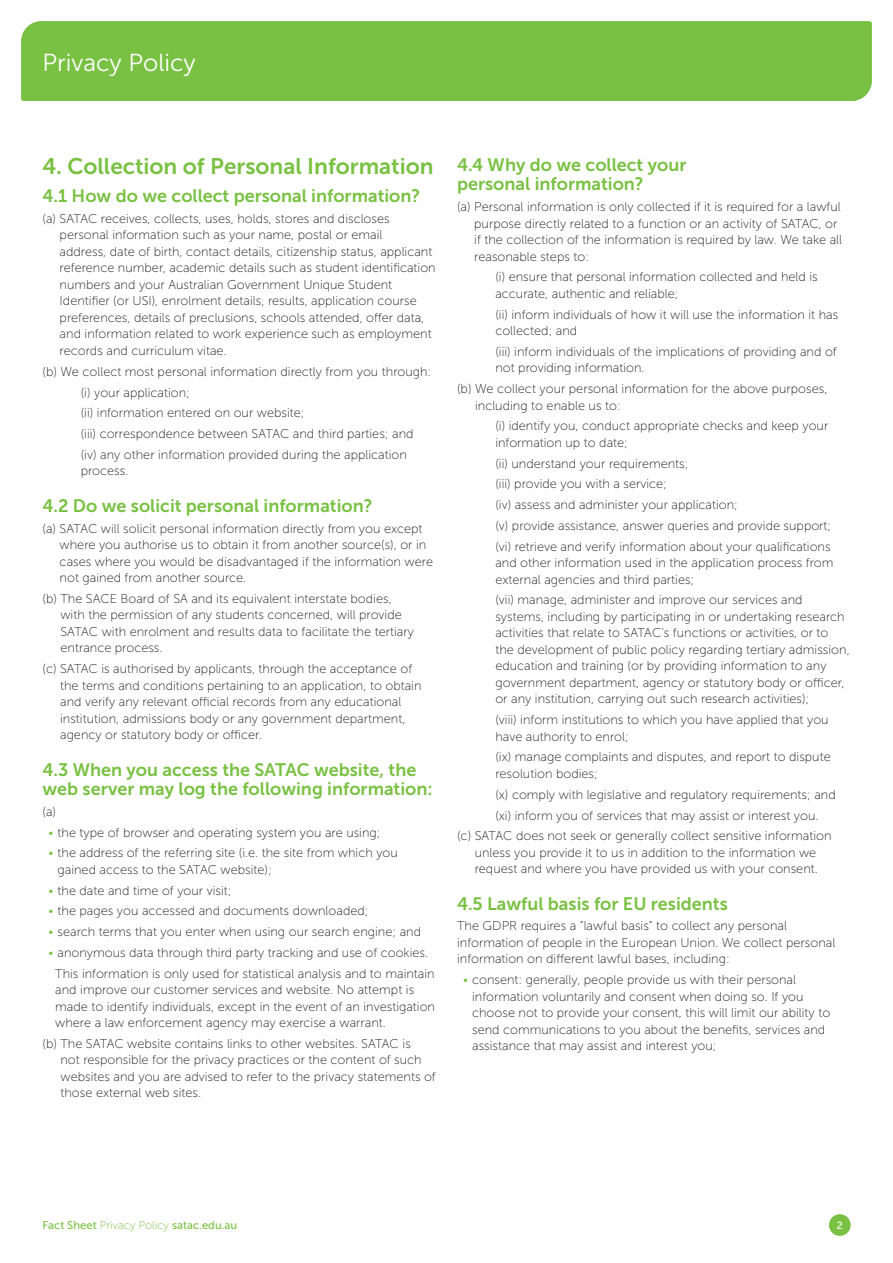
<style>
.page{position:relative;width:893px;height:1263px;background:#fff}
.page>*{position:absolute;margin:0;border:0;box-sizing:border-box;transform-origin:0 0}
.t1{font:24.45px "Museo Sans 300";color:#fff}
.t2{font:22.5px "Museo Sans 700";color:#79c142}
.t3{font:18px/19.5px "Museo Sans 700";color:#79c142}
.t4{font:12.75px/16.5px "Museo Sans 100";color:#231f20}
.t5{font:11.25px "Museo Sans 500";color:#79c142}
.t6{font:10.5px "Museo Sans 500";color:#fff}
.s1{color:#79c142}
.s2{font-family:"Museo Sans 100"}
</style>
<div class="page">
<div style="left:21px;top:21px;width:851px;height:80px;background:#79c142"></div>
<div style="left:829px;top:1214px;width:21px;height:22px;background:#79c142;border-radius:50%"></div>
<h1 class="t1" style="left:43px;top:50px;width:155px">Privacy Policy</h1>
<h2 class="t2" style="left:43px;top:154px;width:393px">4. Collection of Personal Information</h2>
<h3 class="t3" style="left:43px;top:186px;width:379px">4.1 How do we collect personal information?</h3>
<p class="t4" style="left:60px;top:210px;width:378px;text-indent:-17px">(a) SATAC receives, collects, uses, holds, stores and discloses personal information such as your name, postal or email<br>address, date of birth, contact details, citizenship status, applicant reference number, academic details such as student identification numbers and your Australian Government Unique Student Identifier (or USI), enrolment details, results, application course preferences, details of preclusions, schools attended, offer data, and information related to work experience such as employment records and curriculum vitae.</p>
<p class="t4" style="left:81px;top:361px;width:352px;line-height:20.7px;text-indent:-38px">(b) We collect most personal information directly from you through: (i) your application;<br>(ii) information entered on our website;<br>(iii) correspondence between SATAC and third parties; and (iv) any other information provided during the application</p>
<p class="t4" style="left:81px;top:463px;width:49px">process.</p>
<h3 class="t3" style="left:43px;top:496px;width:332px">4.2 Do we solicit personal information?</h3>
<p class="t4" style="left:60px;top:520px;width:375px;text-indent:-17px">(a) SATAC will solicit personal information directly from you except where you authorise us to obtain it from another source(s), or in cases where you would be disadvantaged if the information were not gained from another source.</p>
<p class="t4" style="left:60px;top:590px;width:355px;text-indent:-18px">(b) The SACE Board of SA and its equivalent interstate bodies, with the permission of any students concerned, will provide SATAC with enrolment and results data to facilitate the tertiary entrance process.</p>
<p class="t4" style="left:60px;top:660px;width:363px;text-indent:-18px">(c) SATAC is authorised by applicants, through the acceptance of the terms and conditions pertaining to an application, to obtain and verify any relevant official records from any educational institution, admissions body or any government department, agency or statutory body or officer.</p>
<h3 class="t3" style="left:43px;top:760px;width:392px">4.3 When you access the SATAC website, the web server may log the following information:</h3>
<p class="t4" style="left:43px;top:803px;width:15px">(a)</p>
<p class="t4" style="left:49px;top:824px;width:334px"><span class="s1">•</span> the type of browser and operating system you are using;</p>
<p class="t4" style="left:58px;top:845px;width:342px;text-indent:-9px"><span class="s1">•</span> the address of the referring site (i.e. the site from which you gained access to the SATAC website);</p>
<p class="t4" style="left:49px;top:882px;width:185px"><span class="s1">•</span> the date and time of your visit;</p>
<p class="t4" style="left:49px;top:903px;width:322px"><span class="s1">•</span> the pages you accessed and documents downloaded;</p>
<p class="t4" style="left:49px;top:924px;width:374px"><span class="s1">•</span> search terms that you enter when using our search engine; and</p>
<p class="t4" style="left:49px;top:942px;width:388px;line-height:20.7px;text-align:center"><span class="s1">•</span> anonymous data through third party tracking and use of cookies.<br>This information is only used for statistical analysis and to maintain</p>
<p class="t4" style="left:55px;top:982px;width:381px">and improve our customer services and website. No attempt is made to identify individuals, except in the event of an investigation where a law enforcement agency may exercise a warrant.</p>
<p class="t4" style="left:61px;top:1035px;width:377px;text-indent:-18px">(b) The SATAC website contains links to other websites. SATAC is<br>not responsible for the privacy practices or the content of such websites and you are advised to refer to the privacy statements of those external web sites.</p>
<h3 class="t3" style="left:457px;top:155px;width:231px">4.4 Why do we collect your personal information?</h3>
<p class="t4" style="left:474px;top:199px;width:369px;text-indent:-17px">(a) Personal information is only collected if it is required for a lawful purpose directly related to a function or an activity of SATAC, or if the collection of the information is required by law. We take all reasonable steps to:</p>
<p class="t4" style="left:495px;top:269px;width:324px">(i) ensure that personal information collected and held is accurate, authentic and reliable;</p>
<p class="t4" style="left:495px;top:306px;width:344px">(ii) inform individuals of how it will use the information it has collected; and</p>
<p class="t4" style="left:495px;top:343px;width:343px">(iii) inform individuals of the implications of providing and of not providing information.</p>
<p class="t4" style="left:475px;top:381px;width:354px;text-indent:-18px">(b) We collect your personal information for the above purposes, including to enable us to:</p>
<p class="t4" style="left:495px;top:418px;width:334px">(i) identify you, conduct appropriate checks and keep your information up to date;</p>
<p class="t4" style="left:495px;top:453px;width:337px;line-height:20.7px">(ii) understand your requirements;<br>(iii) provide you with a service;<br>(iv) assess and administer your application;<br>(v) provide assistance, answer queries and provide support; (vi) retrieve and verify information about your qualifications</p>
<p class="t4" style="left:495px;top:555px;width:340px">and other information used in the application process from external agencies and third parties;</p>
<p class="t4" style="left:495px;top:592px;width:356px">(vii) manage, administer and improve our services and systems, including by participating in or undertaking research activities that relate to SATAC’s functions or activities, or to the development of public policy regarding tertiary admission, education and training (or by providing information to any government department, agency or statutory body or officer, or any institution, carrying out such research activities);</p>
<p class="t4" style="left:495px;top:712px;width:335px">(viii) inform institutions to which you have applied that you have authority to enrol;</p>
<p class="t4" style="left:495px;top:749px;width:337px">(ix) manage complaints and disputes, and report to dispute resolution bodies;</p>
<p class="t4" style="left:495px;top:786px;width:342px">(x) comply with legislative and regulatory requirements; and</p>
<p class="t4" style="left:495px;top:807px;width:325px">(xi) inform you of services that may assist or interest you.</p>
<p class="t4" style="left:457px;top:828px;width:376px">(c) SATAC does not seek or generally collect sensitive information</p>
<p class="t4" style="left:475px;top:844px;width:345px">unless you provide it to us in addition to the information we request and where you have provided us with your consent.</p>
<h3 class="t3" style="left:457px;top:894px;width:272px">4.5 Lawful basis for EU residents</h3>
<p class="t4" style="left:457px;top:918px;width:380px">The GDPR requires a “lawful basis” to collect any personal information of people in the European Union. We collect personal information on different lawful bases, including:</p>
<p class="t4" style="left:472px;top:972px;width:360px;text-indent:-9px"><span class="s1">•</span> consent: generally, people provide us with their personal information voluntarily and consent when doing so. If you choose not to provide your consent, this will limit our ability to send communications to you about the benefits, services and assistance that may assist and interest you;</p>
<p class="t5" style="left:43px;top:1219px;width:196px">Fact Sheet <span class="s2">Privacy Policy</span> satac.edu.au</p>
<p class="t6" style="left:837px;top:1219px;width:8px">2</p>
</div>
